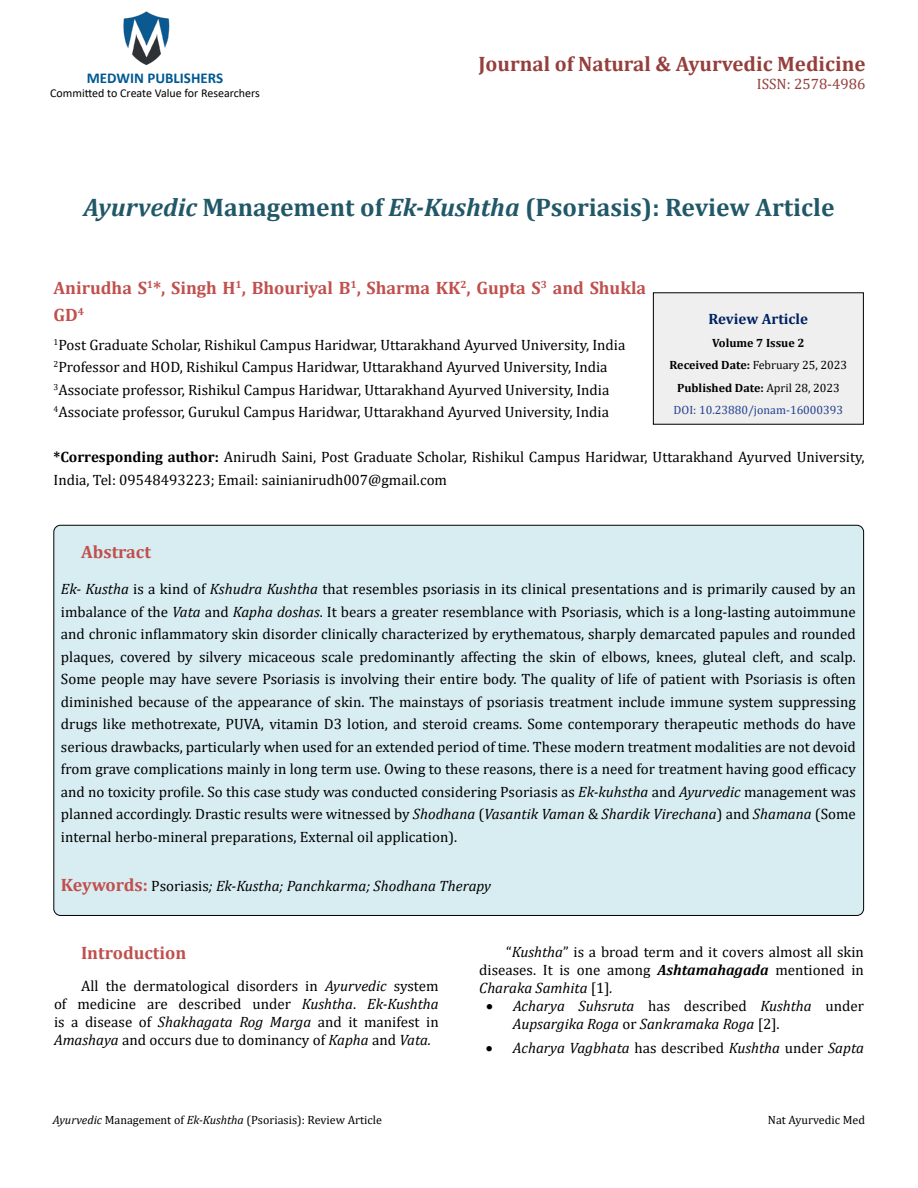
<style>
.page{position:relative;width:918px;height:1188px;background:#fff}
.page>*{position:absolute;margin:0;border:0;box-sizing:border-box;transform-origin:0 0}
.t1{font:700 25.5px "Cambria";color:#215868}
.t2{font:700 21px "Cambria";color:#953f3c}
.t3{font:700 18px/27px "Cambria";color:#c0504d}
.t4{font:15px/22.5px "Cambria";color:#000;text-align:justify}
.t5{font:italic 15px/18px "Cambria";color:#000}
.t6{font:700 15px "Calibri";color:#005991}
.t7{font:15px "Cambria";color:#953f3c}
.t8{font:700 15px "Cambria";color:#002060}
.t9{font:700 12px/22.5px "Cambria";color:#000;text-align:center}
.t10{font:12px "Cambria";color:#000}
.t11{font:12px "Calibri";color:#000}
.s1{font-style:italic}
.s2{font-weight:700}
.s3{font-weight:400}
.s4{font-weight:400;color:#25408f}
.s5{font-weight:700;font-style:normal;font-size:18px;color:#c0504d}
.s6{font-style:normal}
.s7{font-weight:700;font-style:italic}
</style>
<div class="page">
<img style="left:123px;top:11px;width:47px;height:55px">
<div style="left:653px;top:293px;width:210px;height:131px;background:#efefef"></div>
<div style="left:653px;top:292px;width:211px;height:133px;border:1px solid #000"></div>
<div style="left:54px;top:525px;width:810px;height:390px;background:#d8edf2;border-radius:7px"></div>
<p class="t6" style="left:87px;top:67px;width:138px">MEDWIN PUBLISHERS</p>
<p class="t11" style="left:50px;top:85px;width:211px">Committed to Create Value for Researchers</p>
<h2 class="t2" style="left:478px;top:49px;width:389px">Journal of Natural &amp; Ayurvedic Medicine</h2>
<p class="t7" style="left:757px;top:75px;width:110px">ISSN: 2578-4986</p>
<h1 class="t1" style="left:84px;top:189px;width:752px"><span class="s1">Ayurvedic</span> Management of <span class="s1">Ek-Kushtha</span> (Psoriasis): Review Article</h1>
<p class="t3" style="left:54px;top:274px;width:594px">Anirudha S<sup>1</sup>*, Singh H<sup>1</sup>, Bhouriyal B<sup>1</sup>, Sharma KK<sup>2</sup>, Gupta S<sup>3</sup> and Shukla<br>GD<sup>4</sup></p>
<p class="t4" style="left:54px;top:334px;width:573px;text-align:left"><sup>1</sup>Post Graduate Scholar, Rishikul Campus Haridwar, Uttarakhand Ayurved University, India <sup>2</sup>Professor and HOD, Rishikul Campus Haridwar, Uttarakhand Ayurved University, India <sup>3</sup>Associate professor, Rishikul Campus Haridwar, Uttarakhand Ayurved University, India <sup>4</sup>Associate professor, Gurukul Campus Haridwar, Uttarakhand Ayurved University, India</p>
<p class="t4" style="left:54px;top:446px;width:812px"><span class="s2">*Corresponding author:</span> Anirudh Saini, Post Graduate Scholar, Rishikul Campus Haridwar, Uttarakhand Ayurved University,<br>India, Tel: 09548493223; Email: sainianirudh007@gmail.com</p>
<p class="t8" style="left:709px;top:309px;width:101px">Review Article</p>
<p class="t9" style="left:670px;top:331px;width:179px">Volume 7 Issue 2<br>Received Date: <span class="s3">February 25, 2023<br></span>Published Date: <span class="s3">April 28, 2023<br></span><span class="s4">DOI: 10.23880/jonam-16000393</span></p>
<p class="t3" style="left:81px;top:538px;width:71px">Abstract</p>
<p class="t4" style="left:61px;top:578px;width:797px"><span class="s1">Ek- Kustha</span> is a kind of <span class="s1">Kshudra Kushtha</span> that resembles psoriasis in its clinical presentations and is primarily caused by an imbalance of the <span class="s1">Vata</span> and <span class="s1">Kapha doshas</span>. It bears a greater resemblance with Psoriasis, which is a long-lasting autoimmune and chronic inflammatory skin disorder clinically characterized by erythematous, sharply demarcated papules and rounded plaques, covered by silvery micaceous scale predominantly affecting the skin of elbows, knees, gluteal cleft, and scalp.<br>Some people may have severe Psoriasis is involving their entire body. The quality of life of patient with Psoriasis is often diminished because of the appearance of skin. The mainstays of psoriasis treatment include immune system suppressing drugs like methotrexate, PUVA, vitamin D3 lotion, and steroid creams. Some contemporary therapeutic methods do have serious drawbacks, particularly when used for an extended period of time. These modern treatment modalities are not devoid from grave complications mainly in long term use. Owing to these reasons, there is a need for treatment having good efficacy and no toxicity profile. So this case study was conducted considering Psoriasis as <span class="s1">Ek-kuhstha</span> and <span class="s1">Ayurvedic</span> management was planned accordingly. Drastic results were witnessed by <span class="s1">Shodhana</span> (<span class="s1">Vasantik Vaman</span> &amp; <span class="s1">Shardik Virechana</span>) and <span class="s1">Shamana</span> (Some internal herbo-mineral preparations, External oil application).</p>
<p class="t5" style="left:61px;top:877px;width:432px"><span class="s5">Keywords:</span> <span class="s6">Psoriasis</span>; Ek-Kustha; Panchkarma; Shodhana Therapy</p>
<p class="t3" style="left:81px;top:939px;width:107px">Introduction</p>
<p class="t4" style="left:54px;top:976px;width:386px;line-height:18px;text-indent:27px">All the dermatological disorders in <span class="s1">Ayurvedic</span> system of medicine are described under <span class="s1">Kushtha</span>. <span class="s1">Ek-Kushtha </span>is a disease of <span class="s1">Shakhagata Rog Marga</span> and it manifest in <span class="s1">Amashaya</span> and occurs due to dominancy of <span class="s1">Kapha</span> and <span class="s1">Vata.</span></p>
<p class="t4" style="left:479px;top:943px;width:386px;line-height:18px;text-indent:27px">“<span class="s1">Kushtha</span>” is a broad term and it covers almost all skin diseases. It is one among <span class="s7">Ashtamahagada</span> mentioned in <span class="s1">Charaka Samhita</span> [1]<span class="s1">.</span></p>
<p class="t5" style="left:513px;top:996px;width:353px;text-indent:-27px">• Acharya Suhsruta <span class="s6">has described</span> Kushtha <span class="s6">under<br></span>Aupsargika Roga <span class="s6">or</span> Sankramaka Roga <span class="s6">[2].</span></p>
<p class="t5" style="left:486px;top:1039px;width:379px">• Acharya Vagbhata <span class="s6">has described</span> Kushtha <span class="s6">under</span> Sapta</p>
<p class="t10" style="left:53px;top:1113px;width:331px"><span class="s1">Ayurvedic</span> Management of <span class="s1">Ek-Kushtha</span> (Psoriasis): Review Article</p>
<p class="t10" style="left:768px;top:1113px;width:99px">Nat Ayurvedic Med</p>
</div>
